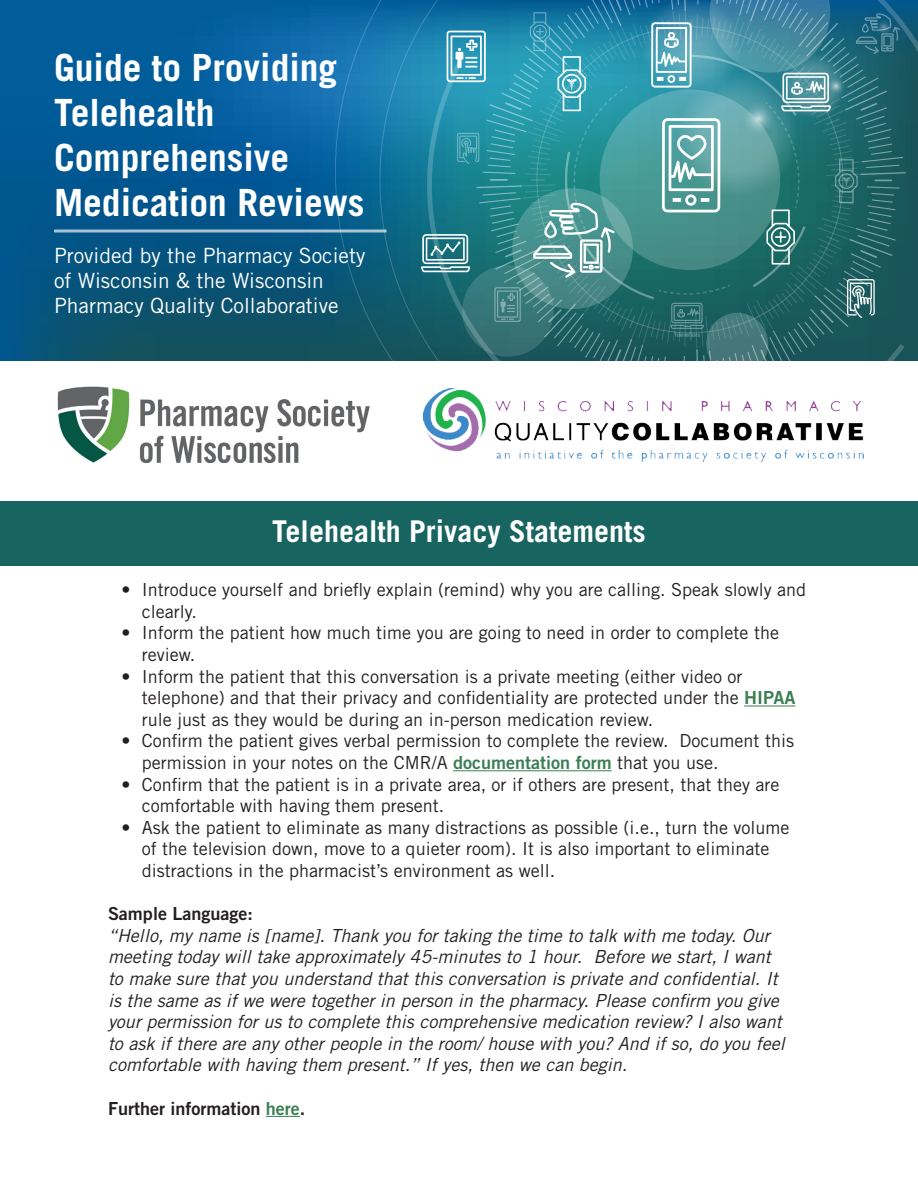
<style>
.page{position:relative;width:918px;height:1188px;background:#fff}
.page>*{position:absolute;margin:0;border:0;box-sizing:border-box;transform-origin:0 0}
.t1{font:700 37.5px "Trade Gothic LT Std";color:#fff}
.t2{font:700 30px "Trade Gothic LT Std";color:#fff}
.t3{font:21px/25.2px "Trade Gothic LT Std";color:#fff}
.t4{font:18px/21.6px "Trade Gothic LT Std";color:#231f20}
.t5{font:italic 18px/21.6px "Trade Gothic LT Std";color:#231f20}
.t6{font:18px "Trade Gothic LT Std Bd 2";color:#231f20}
.s1{font-family:"Trade Gothic LT Std Bd 2";color:#3b7e53}
.s2{color:#3b7e53}
</style>
<div class="page">
<svg style="left:0;top:0;width:335px;height:360px;background:#05598c"></svg>
<svg style="left:335px;top:0;width:45px;height:360px;background:#0f6692"></svg>
<svg style="left:380px;top:0;width:41px;height:360px;background:#136f91"></svg>
<svg style="left:421px;top:0;width:497px;height:360px;background:#38848d"></svg>
<hr style="left:54px;top:230px;width:333px;height:2px;background:#fff">
<img style="left:57px;top:386px;width:313px;height:76px">
<img style="left:423px;top:388px;width:441px;height:74px">
<div style="left:0;top:501px;width:918px;height:65px;background:#186460"></div>
<hr style="left:744px;top:706px;width:52px;height:1px;background:#3b7e53">
<hr style="left:453px;top:770px;width:159px;height:1px;background:#3b7e53">
<hr style="left:266px;top:1116px;width:34px;height:1px;background:#3b7e53">
<p class="t1" style="left:54px;top:45px;width:285px">Guide to Providing</p>
<p class="t1" style="left:54px;top:90px;width:162px">Telehealth</p>
<p class="t1" style="left:54px;top:135px;width:237px">Comprehensive</p>
<p class="t1" style="left:54px;top:180px;width:312px">Medication Reviews</p>
<p class="t3" style="left:54px;top:243px;width:313px">Provided by the Pharmacy Society of Wisconsin &amp; the Wisconsin</p>
<p class="t3" style="left:54px;top:293px;width:286px">Pharmacy Quality Collaborative</p>
<p class="t2" style="left:272px;top:513px;width:375px">Telehealth Privacy Statements</p>
<p class="t4" style="left:142px;top:579px;width:666px;text-indent:-20px">• Introduce yourself and briefly explain (remind) why you are calling. Speak slowly and clearly.</p>
<p class="t4" style="left:142px;top:622px;width:639px;text-indent:-20px">• Inform the patient how much time you are going to need in order to complete the review.</p>
<p class="t4" style="left:142px;top:665px;width:655px;text-indent:-20px">• Inform the patient that this conversation is a private meeting (either video or telephone) and that their privacy and confidentiality are protected under the <span class="s1">HIPAA </span>rule just as they would be during an in-person medication review.</p>
<p class="t4" style="left:142px;top:730px;width:654px;text-indent:-20px">• Confirm the patient gives verbal permission to complete the review. Document this permission in your notes on the CMR/A <span class="s1">documentation form</span> that you use.</p>
<p class="t4" style="left:142px;top:773px;width:639px;text-indent:-20px">• Confirm that the patient is in a private area, or if others are present, that they are comfortable with having them present.</p>
<p class="t4" style="left:142px;top:816px;width:649px;text-indent:-20px">• Ask the patient to eliminate as many distractions as possible (i.e., turn the volume of the television down, move to a quieter room). It is also important to eliminate distractions in the pharmacist’s environment as well.</p>
<p class="t6" style="left:108px;top:903px;width:147px">Sample Language:</p>
<p class="t5" style="left:108px;top:925px;width:678px">“Hello, my name is [name]. Thank you for taking the time to talk with me today. Our meeting today will take approximately 45-minutes to 1 hour. Before we start, I want to make sure that you understand that this conversation is private and confidential. It is the same as if we were together in person in the pharmacy. Please confirm you give your permission for us to complete this comprehensive medication review? I also want to ask if there are any other people in the room/ house with you? And if so, do you feel comfortable with having them present.” If yes, then we can begin.</p>
<p class="t6" style="left:108px;top:1097px;width:199px">Further information <span class="s2">here</span>.</p>
</div>
